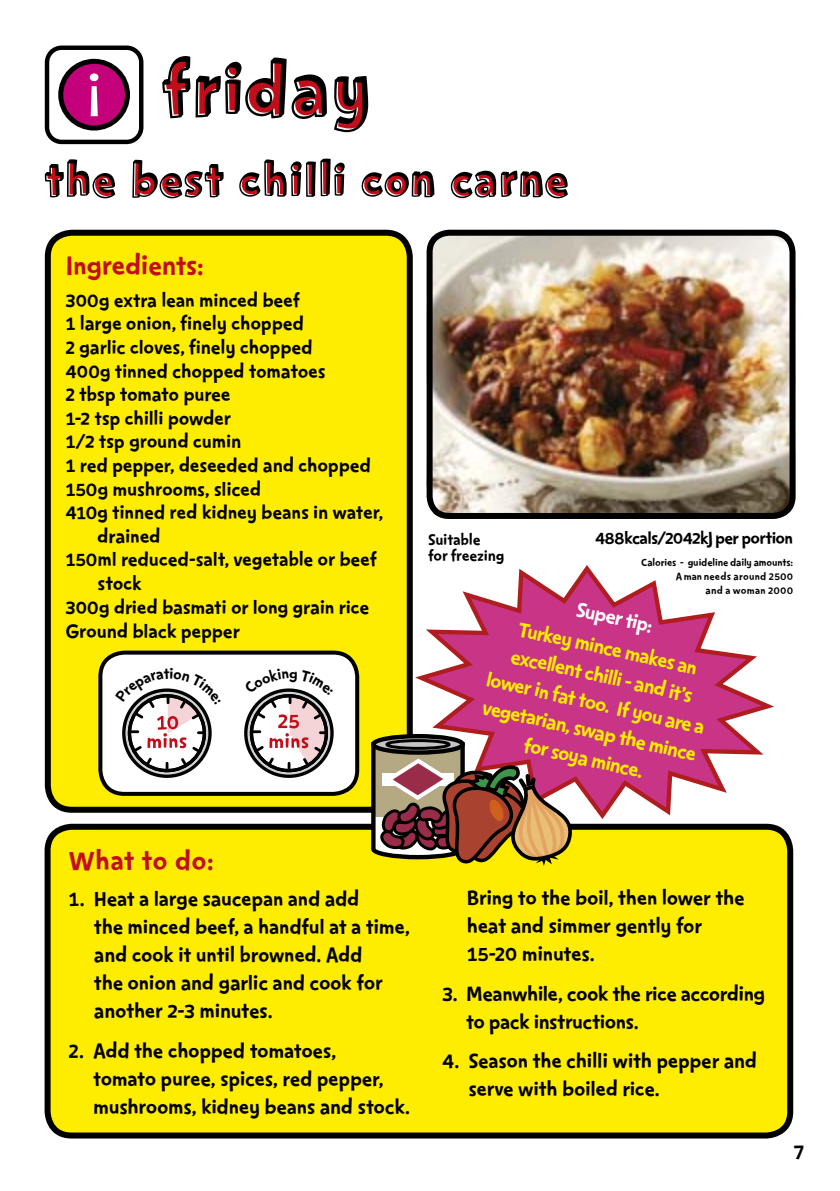
<style>
.page{position:relative;width:840px;height:1191px;background:#fff}
.page>*{position:absolute;margin:0;border:0;box-sizing:border-box;transform-origin:0 0}
.t1{font:82.2px "Change 4 Life Headline Shadow";color:#000}
.t2{font:52px "Change 4 Life Headline Shadow";color:#000}
.BODYCOPY___Red{font:32px "Change 4 Life Text";letter-spacing:-.015em;color:#c20e1a}
.BODYCOPY___Red-2{font:24px/28px "Change 4 Life Text";letter-spacing:-.015em;color:#000}
.BODYCOPY___Red-3{font:24px/28px "Change 4 Life Text";color:#ffed00;text-align:center}
.BODYCOPY___Red-4{font:24px "Change 4 Life Text";color:#fff}
.BODYCOPY___Red-5{font:22.4px/23.6px "Change 4 Life Text";letter-spacing:-.015em;color:#000}
.BODYCOPY___Red-6{font:20px "Change 4 Life Text";letter-spacing:-.04em;color:#000}
.BODYCOPY___Red-7{font:18px/16px "Change 4 Life Text";letter-spacing:-.015em;color:#000}
.BODYCOPY___Red-8{font:12px/14px "Change 4 Life Text";letter-spacing:-.01em;color:#000;text-align:right}
</style>
<div class="page">
<div style="left:48px;top:233px;width:361px;height:576px;background:#ffed00;border-radius:24px"></div>
<div style="left:45px;top:230px;width:367px;height:582px;border:6px solid #000;border-radius:24px"></div>
<div style="left:100px;top:652px;width:257px;height:142px;background:#fff;border-radius:24px"></div>
<div style="left:98px;top:650px;width:261px;height:146px;border:4px solid #000;border-radius:24px"></div>
<div style="left:48px;top:826px;width:741px;height:309px;background:#ffed00;border-radius:24px"></div>
<div style="left:45px;top:823px;width:747px;height:315px;border:6px solid #000;border-radius:24px"></div>
<div style="left:45px;top:46px;width:98px;height:98px;border:4px solid #000;border-radius:15px"></div>
<div style="left:61px;top:61px;width:66px;height:67px;background:#c4007a;border-radius:50%"></div>
<div style="left:58px;top:59px;width:72px;height:71px;border:5px solid #000;border-radius:50%"></div>
<svg style="left:90px;top:73px;width:8px;height:43px"></svg>
<svg style="left:408px;top:561px;width:366px;height:258px"></svg>
<img style="left:433px;top:230px;width:362px;height:282px">
<div style="left:426px;top:230px;width:369px;height:289px;border:6px solid #000;border-radius:20px"></div>
<svg style="left:373px;top:736px;width:89px;height:16px"></svg>
<div style="left:371px;top:734px;width:93px;height:20px;border:4px solid #000;border-radius:50%"></div>
<div style="left:385px;top:739px;width:65px;height:11px;border:3px solid #000;border-radius:50%"></div>
<svg style="left:369px;top:740px;width:207px;height:126px"></svg>
<svg style="left:122px;top:688px;width:90px;height:81px"></svg>
<svg style="left:244px;top:688px;width:89px;height:81px"></svg>
<p class="t1" style="left:162px;top:53px;width:211px">friday</p>
<p class="t2" style="left:45px;top:157px;width:526px">the best chilli con carne</p>
<p class="BODYCOPY___Red" style="left:65px;top:252px;width:140px">Ingredients:</p>
<p class="BODYCOPY___Red-5" style="left:65px;top:290px;width:236px">300g extra lean minced beef</p>
<p class="BODYCOPY___Red-5" style="left:65px;top:313px;width:240px">1 large onion, finely chopped</p>
<p class="BODYCOPY___Red-5" style="left:65px;top:337px;width:249px">2 garlic cloves, finely chopped</p>
<p class="BODYCOPY___Red-5" style="left:65px;top:360px;width:261px">400g tinned chopped tomatoes</p>
<p class="BODYCOPY___Red-5" style="left:65px;top:384px;width:167px">2 tbsp tomato puree</p>
<p class="BODYCOPY___Red-5" style="left:65px;top:408px;width:167px">1-2 tsp chilli powder</p>
<p class="BODYCOPY___Red-5" style="left:65px;top:431px;width:177px">1/2 tsp ground cumin</p>
<p class="BODYCOPY___Red-5" style="left:65px;top:455px;width:307px">1 red pepper, deseeded and chopped</p>
<p class="BODYCOPY___Red-5" style="left:65px;top:478px;width:197px">150g mushrooms, sliced</p>
<p class="BODYCOPY___Red-5" style="left:97px;top:502px;width:287px;text-indent:-32px">410g tinned red kidney beans in water, drained</p>
<p class="BODYCOPY___Red-5" style="left:98px;top:549px;width:281px;text-indent:-32px">150ml reduced-salt, vegetable or beef stock</p>
<p class="BODYCOPY___Red-5" style="left:65px;top:596px;width:305px">300g dried basmati or long grain rice</p>
<p class="BODYCOPY___Red-5" style="left:65px;top:620px;width:176px">Ground black pepper</p>
<p class="BODYCOPY___Red-7" style="left:428px;top:533px;width:78px">Suitable for freezing</p>
<p class="BODYCOPY___Red-6" style="left:594px;top:530px;width:199px">488kcals/2042kJ per portion</p>
<p class="BODYCOPY___Red-8" style="left:641px;top:556px;width:153px">Calories - guideline daily amounts:<br>A man needs around 2500<br>and a woman 2000</p>
<p class="BODYCOPY___Red-4" style="left:578px;top:599px;width:79px;rotate:13deg">Super tip:</p>
<p class="BODYCOPY___Red-3" style="left:502px;top:611px;width:225px;rotate:13deg">Turkey mince makes an excellent chilli - and it’s lower in fat too. If you are a vegetarian, swap the mince for soya mince.</p>
<p class="BODYCOPY___Red" style="left:68px;top:847px;width:147px">What to do:</p>
<p class="BODYCOPY___Red-2" style="left:94px;top:886px;width:317px;text-indent:-25px">1. Heat a large saucepan and add<br>the minced beef, a handful at a time, and cook it until browned. Add<br>the onion and garlic and cook for another 2-3 minutes.</p>
<p class="BODYCOPY___Red-2" style="left:93px;top:1038px;width:318px;text-indent:-25px">2. Add the chopped tomatoes,<br>tomato puree, spices, red pepper, mushrooms, kidney beans and stock.</p>
<p class="BODYCOPY___Red-2" style="left:466px;top:885px;width:279px">Bring to the boil, then lower the heat and simmer gently for<br>15-20 minutes.</p>
<p class="BODYCOPY___Red-2" style="left:466px;top:981px;width:300px;text-indent:-24px">3. Meanwhile, cook the rice according to pack instructions.</p>
<p class="BODYCOPY___Red-2" style="left:468px;top:1048px;width:290px;text-indent:-26px">4. Season the chilli with pepper and serve with boiled rice.</p>
<p class="BODYCOPY___Red-2" style="left:793px;top:1139px;width:12px">7</p>
</div>
